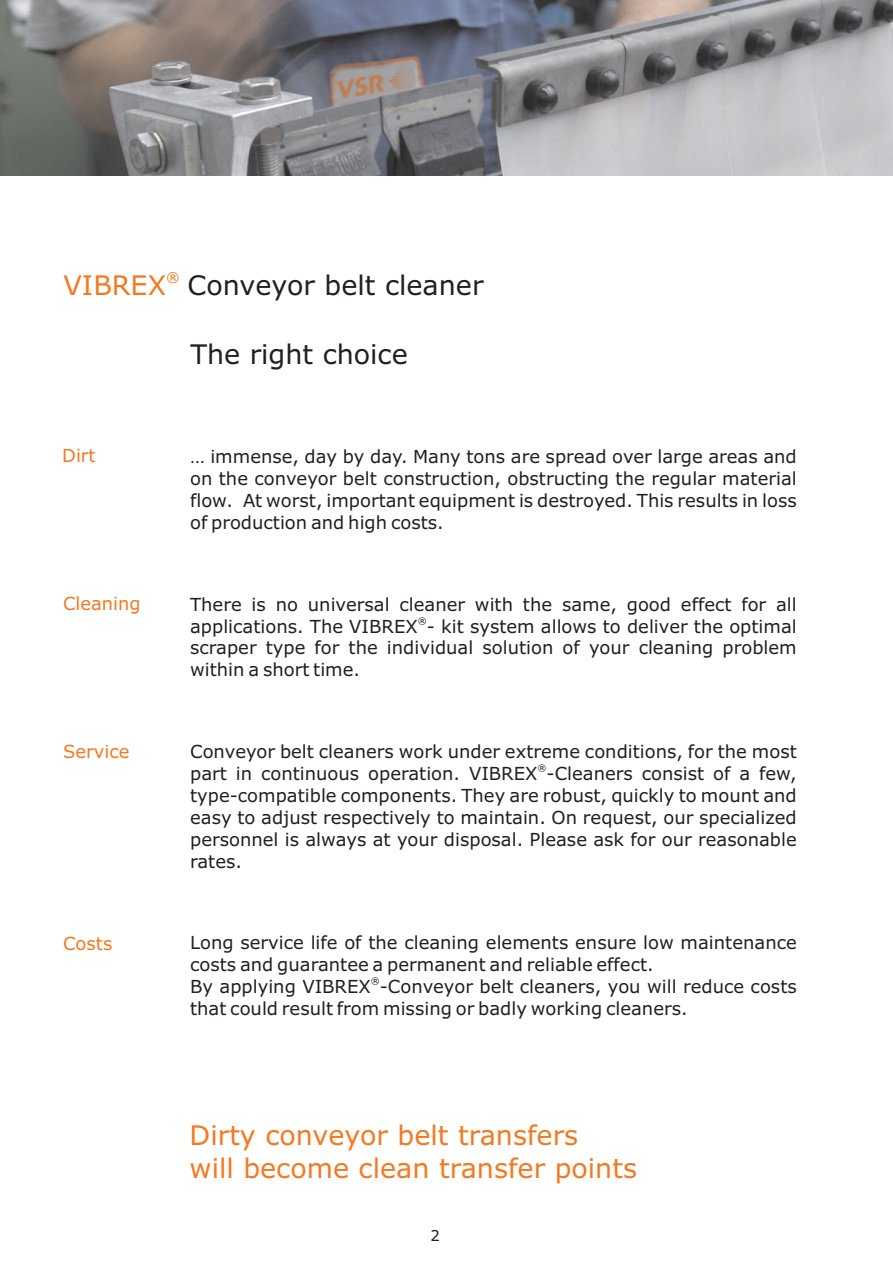
<style>
.page{position:relative;width:893px;height:1263px;background:#fff}
.page>*{position:absolute;margin:0;border:0;box-sizing:border-box;transform-origin:0 0}
.t1{font:27px/32.8px "Verdana";color:#f47921}
.t2{font:27px "Verdana";color:#231f20}
.t3{font:18px/21.9px "Verdana";color:#231f20;text-align:justify}
.t4{font:18px "Verdana";color:#f47921}
.t5{font:15px "Verdana";color:#231f20}
.t6{font:13.5px "Verdana";color:#f47921}
.t7{font:9px "Verdana";color:#231f20}
.s1{color:#f47921}
</style>
<div class="page">
<img style="left:0;top:0;width:893px;height:175px">
<p class="t6" style="left:166px;top:272px;width:15px">®</p>
<h1 class="t2" style="left:63px;top:275px;width:422px"><span class="s1">VIBREX</span> Conveyor belt cleaner</h1>
<h1 class="t2" style="left:190px;top:343px;width:219px">The right choice</h1>
<p class="t4" style="left:62px;top:449px;width:35px">Dirt</p>
<p class="t3" style="left:190px;top:447px;width:608px">… immense, day by day. Many tons are spread over large areas and on the conveyor belt construction, obstructing the regular material flow. At worst, important equipment is destroyed. This results in loss of production and high costs.</p>
<p class="t4" style="left:63px;top:597px;width:79px">Cleaning</p>
<p class="t3" style="left:190px;top:595px;width:608px">There is no universal cleaner with the same, good effect for all</p>
<p class="t7" style="left:418px;top:617px;width:10px">®</p>
<p class="t3" style="left:190px;top:617px;width:608px">applications. The VIBREX - kit system allows to deliver the optimal scraper type for the individual solution of your cleaning problem within a short time.</p>
<p class="t4" style="left:63px;top:744px;width:68px">Service</p>
<p class="t3" style="left:190px;top:742px;width:608px">Conveyor belt cleaners work under extreme conditions, for the most</p>
<p class="t7" style="left:537px;top:764px;width:10px">®</p>
<p class="t3" style="left:190px;top:764px;width:608px">part in continuous operation. VIBREX -Cleaners consist of a few, type-compatible components. They are robust, quickly to mount and easy to adjust respectively to maintain. On request, our specialized personnel is always at your disposal. Please ask for our reasonable rates.</p>
<p class="t4" style="left:63px;top:936px;width:51px">Costs</p>
<p class="t3" style="left:190px;top:933px;width:608px">Long service life of the cleaning elements ensure low maintenance costs and guarantee a permanent and reliable effect.</p>
<p class="t7" style="left:371px;top:977px;width:10px">®</p>
<p class="t3" style="left:190px;top:977px;width:608px">By applying VIBREX -Conveyor belt cleaners, you will reduce costs that could result from missing or badly working cleaners.</p>
<h1 class="t1" style="left:190px;top:1121px;width:449px">Dirty conveyor belt transfers<br>will become clean transfer points</h1>
<p class="t5" style="left:431px;top:1229px;width:11px">2</p>
</div>
